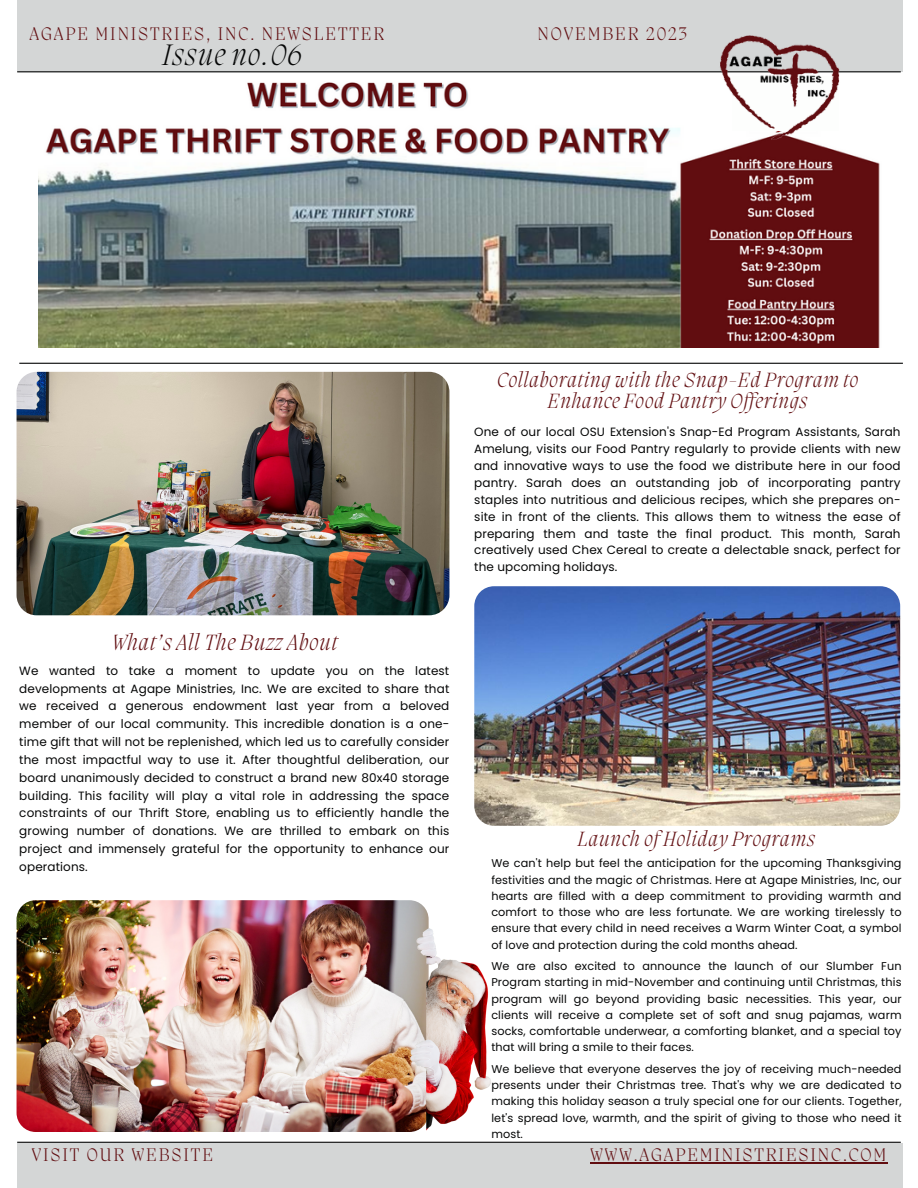
<style>
.page{position:relative;width:918px;height:1188px;background:#fff}
.page>*{position:absolute;margin:0;border:0;box-sizing:border-box;transform-origin:0 0}
.t1{font:italic 200 30.3px "Migra";letter-spacing:.04em;color:#050606}
.t2{font:italic 200 22.5px "Migra";letter-spacing:.04em;color:#610d10}
.t3{font:italic 200 21px/21.3px "Migra";letter-spacing:.04em;color:#610d10;text-align:center}
.t4{font:200 18.75px "Migra";letter-spacing:.1em;color:#610d10}
.t5{font:12px/17.9px "Poppins";letter-spacing:.01em;color:#050606;text-align:justify}
.t6{font:11.25px/16.2px "Poppins";letter-spacing:.01em;color:#050606;text-align:justify}
</style>
<div class="page">
<div style="left:17px;top:0;width:886px;height:71px;background:#d4d6d6"></div>
<div style="left:17px;top:1143px;width:886px;height:45px;background:#d4d6d6"></div>
<hr style="left:17px;top:71px;width:884px;height:1px;background:#050606">
<hr style="left:19px;top:363px;width:884px;height:1px;background:#050606">
<hr style="left:17px;top:1142px;width:884px;height:1px;background:#050606">
<img style="left:39px;top:82px;width:841px;height:265px">
<img style="left:717px;top:35px;width:126px;height:116px">
<img style="left:474px;top:586px;width:426px;height:240px;border-radius:20px">
<img style="left:17px;top:900px;width:412px;height:232px;border-radius:19px">
<img style="left:17px;top:372px;width:432px;height:243px;border-radius:20px">
<img style="left:353px;top:925px;width:138px;height:205px">
<hr style="left:591px;top:1162px;width:297px;height:1px;background:#610d10">
<p class="t4" style="left:30px;top:24px;width:356px">AGAPE MINISTRIES, INC. NEWSLETTER</p>
<p class="t4" style="left:538px;top:24px;width:151px">NOVEMBER 2023</p>
<p class="t1" style="left:163px;top:40px;width:140px">Issue no.06</p>
<p class="t2" style="left:113px;top:632px;width:227px">What’s All The Buzz About</p>
<p class="t5" style="left:19px;top:662px;width:432px">We wanted to take a moment to update you on the latest developments at Agape Ministries, Inc. We are excited to share that we received a generous endowment last year from a beloved member of our local community. This incredible donation is a one&shy;time gift that will not be replenished, which led us to carefully consider the most impactful way to use it. After thoughtful deliberation, our board unanimously decided to construct a brand new 80x40 storage building. This facility will play a vital role in addressing the space constraints of our Thrift Store, enabling us to efficiently handle the growing number of donations. We are thrilled to embark on this project and immensely grateful for the opportunity to enhance our operations.</p>
<p class="t3" style="left:497px;top:371px;width:363px">Collaborating with the Snap-Ed Program to<br>Enhance Food Pantry Of erings</p>
<p class="t5" style="left:474px;top:424px;width:428px;line-height:16.8px">One of our local OSU Extension's Snap-Ed Program Assistants, Sarah Amelung, visits our Food Pantry regularly to provide clients with new and innovative ways to use the food we distribute here in our food pantry. Sarah does an outstanding job of incorporating pantry staples into nutritious and delicious recipes, which she prepares on&shy;site in front of the clients. This allows them to witness the ease of preparing them and taste the final product. This month, Sarah creatively used Chex Cereal to create a delectable snack, perfect for the upcoming holidays.</p>
<p class="t3" style="left:578px;top:830px;width:239px">Launch of Holiday Programs</p>
<p class="t6" style="left:491px;top:855px;width:412px">We can't help but feel the anticipation for the upcoming Thanksgiving festivities and the magic of Christmas. Here at Agape Ministries, Inc, our hearts are filled with a deep commitment to providing warmth and comfort to those who are less fortunate. We are working tirelessly to ensure that every child in need receives a Warm Winter Coat, a symbol of love and protection during the cold months ahead.</p>
<p class="t6" style="left:491px;top:958px;width:412px">We are also excited to announce the launch of our Slumber Fun Program starting in mid-November and continuing until Christmas, this program will go beyond providing basic necessities. This year, our clients will receive a complete set of soft and snug pajamas, warm socks, comfortable underwear, a comforting blanket, and a special toy that will bring a smile to their faces.</p>
<p class="t6" style="left:491px;top:1061px;width:412px">We believe that everyone deserves the joy of receiving much-needed presents under their Christmas tree. That's why we are dedicated to making this holiday season a truly special one for our clients. Together, let's spread love, warmth, and the spirit of giving to those who need it most.</p>
<p class="t4" style="left:32px;top:1146px;width:183px">VISIT OUR WEBSITE</p>
<p class="t4" style="left:591px;top:1146px;width:297px">WWW.AGAPEMINISTRIESINC.COM</p>
</div>
